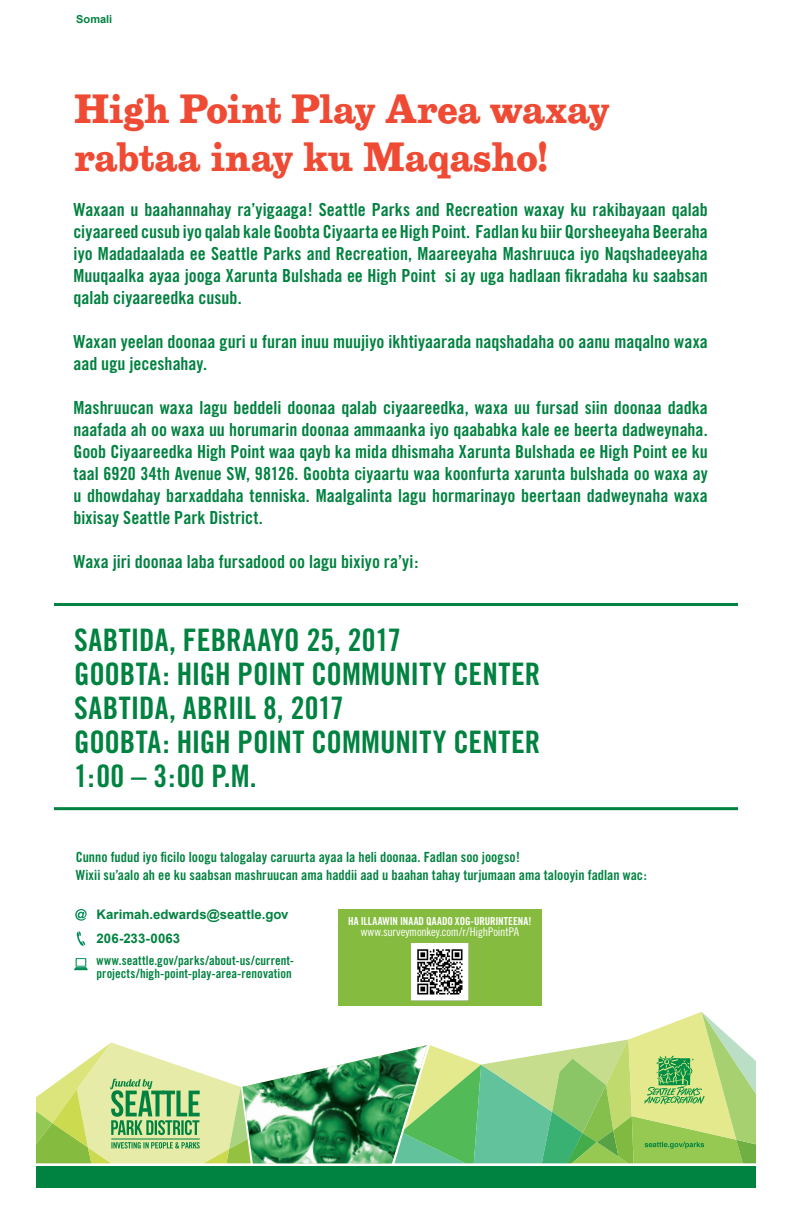
<style>
.page{position:relative;width:792px;height:1224px;background:#fff}
.page>*{position:absolute;margin:0;border:0;box-sizing:border-box;transform-origin:0 0}
.t1{font:700 42.8px/47.5px "Egizio URW";letter-spacing:-.02em;color:#ef4b34;scale:.95 1}
.copy_text{font:31px "Trade Gothic Bold Cond Twenty";color:#008240}
.copy_text-2{font:18px/22px "Trade Gothic Bold Cond Twenty";color:#008240;text-align:justify}
.contact_info{font:14px "Trade Gothic Bold Cond Twenty";color:#008240}
.contact_info-2{font:700 13.2px "Arial";color:#008240}
.contact_info-3{font:12.7px "Trade Gothic Bold Cond Twenty";letter-spacing:.005em;color:#008240}
.copy_text-3{font:12px "Trade Gothic Cond Eighteen";letter-spacing:-.01em;color:#fff}
.copy_text-4{font:11px "Trade Gothic Bold Cond Twenty";letter-spacing:-.005em;color:#fff}
.t2{font:700 11px "Arial";color:#008240}
</style>
<div class="page">
<div style="left:36px;top:1166px;width:720px;height:22px;background:#008240"></div>
<svg style="left:36px;top:1012px;width:720px;height:152px"></svg>
<hr style="left:54px;top:807px;width:684px;height:3px;background:#008240">
<hr style="left:54px;top:603px;width:684px;height:3px;background:#008240">
<svg style="left:77px;top:931px;width:9px;height:15px"></svg>
<svg style="left:75px;top:909px;width:12px;height:12px"></svg>
<svg style="left:74px;top:958px;width:14px;height:12px"></svg>
<div style="left:338px;top:909px;width:203px;height:96px;background:#85bc40"></div>
<img style="left:412px;top:944px;width:56px;height:56px">
<p class="t2" style="left:76px;top:12px;width:38px">Somali</p>
<p class="t1" style="left:74px;top:86px;width:565px">High Point Play Area waxay rabtaa inay ku Maqasho!</p>
<p class="copy_text-2" style="left:73px;top:199px;width:636px">Waxaan u baahannahay ra’yigaaga! Seattle Parks and Recreation waxay ku rakibayaan qalab ciyaareed cusub iyo qalab kale Goobta Ciyaarta ee High Point. Fadlan ku biir Qorsheeyaha Beeraha iyo Madadaalada ee Seattle Parks and Recreation, Maareeyaha Mashruuca iyo Naqshadeeyaha Muuqaalka ayaa jooga Xarunta Bulshada ee High Point si ay uga hadlaan fikradaha ku saabsan qalab ciyaareedka cusub.</p>
<p class="copy_text-2" style="left:73px;top:331px;width:636px">Waxan yeelan doonaa guri u furan inuu muujiyo ikhtiyaarada naqshadaha oo aanu maqalno waxa aad ugu jeceshahay.</p>
<p class="copy_text-2" style="left:73px;top:397px;width:636px">Mashruucan waxa lagu beddeli doonaa qalab ciyaareedka, waxa uu fursad siin doonaa dadka naafada ah oo waxa uu horumarin doonaa ammaanka iyo qaababka kale ee beerta dadweynaha.<br>Goob Ciyaareedka High Point waa qayb ka mida dhismaha Xarunta Bulshada ee High Point ee ku taal 6920 34th Avenue SW, 98126. Goobta ciyaartu waa koonfurta xarunta bulshada oo waxa ay u dhowdahay barxaddaha tenniska. Maalgalinta lagu hormarinayo beertaan dadweynaha waxa bixisay Seattle Park District.</p>
<p class="copy_text-2" style="left:73px;top:551px;width:346px">Waxa jiri doonaa laba fursadood oo lagu bixiyo ra’yi:</p>
<p class="copy_text" style="left:74px;top:621px;width:329px">SABTIDA, FEBRAAYO 25, 2017</p>
<p class="copy_text" style="left:74px;top:655px;width:468px">GOOBTA: HIGH POINT COMMUNITY CENTER</p>
<p class="copy_text" style="left:74px;top:689px;width:271px">SABTIDA, ABRIIL 8, 2017</p>
<p class="copy_text" style="left:74px;top:723px;width:468px">GOOBTA: HIGH POINT COMMUNITY CENTER</p>
<p class="copy_text" style="left:74px;top:757px;width:184px">1:00 – 3:00 P.M.</p>
<p class="contact_info" style="left:76px;top:849px;width:446px">Cunno fudud iyo ficilo loogu talogalay caruurta ayaa la heli doonaa. Fadlan soo joogso!</p>
<p class="contact_info" style="left:76px;top:867px;width:573px">Wixii su’aalo ah ee ku saabsan mashruucan ama haddii aad u baahan tahay turjumaan ama talooyin fadlan wac:</p>
<p class="contact_info-2" style="left:97px;top:906px;width:194px">Karimah.edwards@seattle.gov</p>
<p class="contact_info-2" style="left:97px;top:930px;width:85px">206-233-0063</p>
<p class="contact_info-3" style="left:97px;top:953px;width:199px">www.seattle.gov/parks/about-us/current-</p>
<p class="contact_info-3" style="left:97px;top:966px;width:197px">projects/high-point-play-area-renovation</p>
<p class="copy_text-4" style="left:348px;top:915px;width:185px">HA ILLAAWIN INAAD QAADO XOG-URURINTEENA!</p>
<p class="copy_text-3" style="left:361px;top:925px;width:160px">www.surveymonkey.com/r/HighPointPA</p>
</div>
